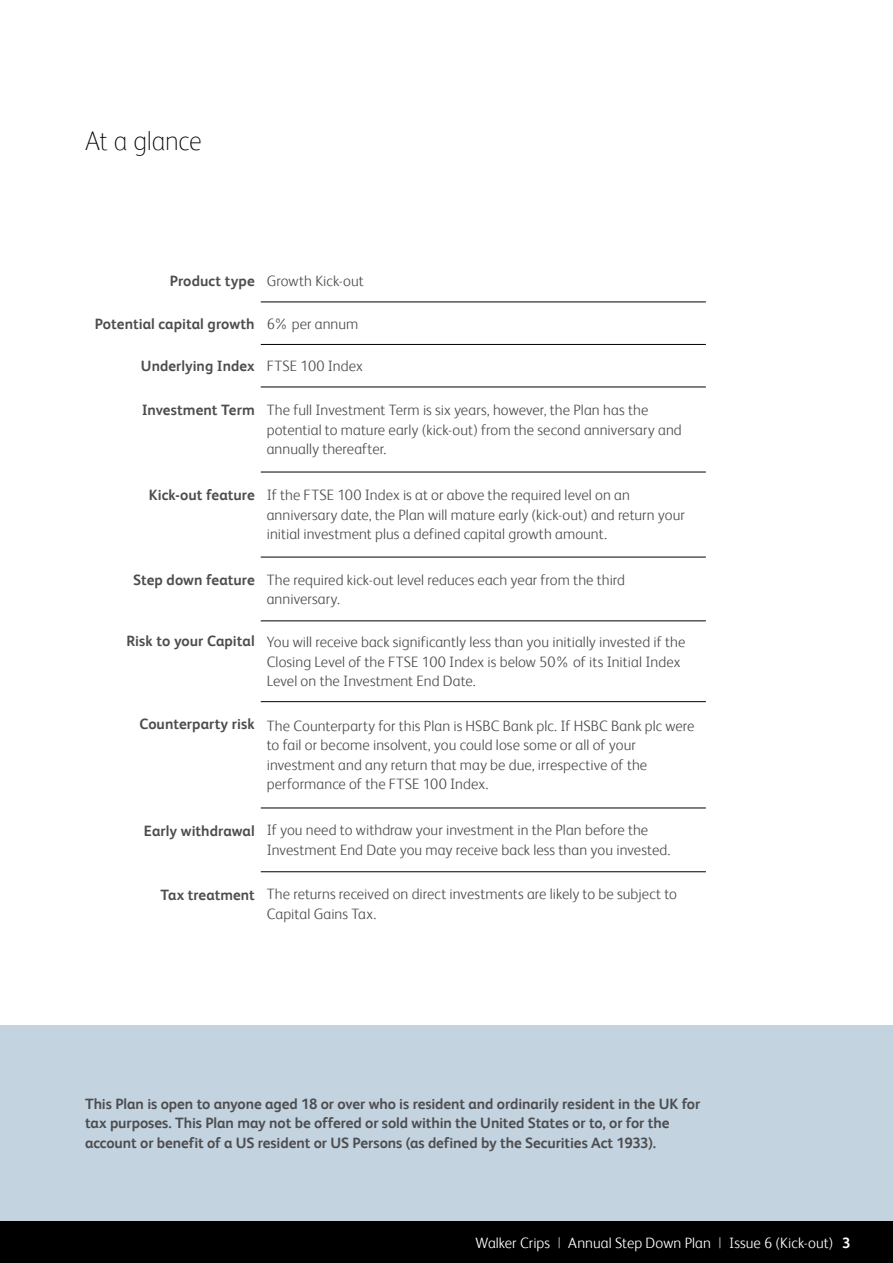
<style>
.page{position:relative;width:893px;height:1263px;background:#fff}
.page>*{position:absolute;margin:0;border:0;box-sizing:border-box;transform-origin:0 0}
.t1{font:100 27px "FS Albert";letter-spacing:-.01em;color:#000}
.t2{font:300 15px/19.5px "FS Albert";letter-spacing:.005em;color:#4d4d4f}
.t3{font:700 15px/19.5px "FS Albert";letter-spacing:-.005em;color:#4d4d4f}
.t4{font:300 15px "FS Albert";letter-spacing:.005em;color:#fff}
.t5{font:700 15px "FS Albert";color:#fff}
.s1{font-weight:700}
.s2{font-weight:300}
.s3{font-weight:400;color:#939598}
</style>
<div class="page">
<div style="left:0;top:1220px;width:893px;height:43px;background:#000"></div>
<div style="left:0;top:1025px;width:893px;height:195px;background:#c3d3df"></div>
<hr style="left:261px;top:302px;width:445px;height:1px;background:#000">
<hr style="left:261px;top:344px;width:445px;height:1px;background:#000">
<hr style="left:261px;top:387px;width:445px;height:1px;background:#000">
<hr style="left:261px;top:472px;width:445px;height:1px;background:#000">
<hr style="left:261px;top:557px;width:445px;height:1px;background:#000">
<hr style="left:261px;top:621px;width:445px;height:1px;background:#000">
<hr style="left:261px;top:701px;width:445px;height:1px;background:#000">
<hr style="left:261px;top:808px;width:445px;height:1px;background:#000">
<hr style="left:261px;top:871px;width:445px;height:1px;background:#000">
<h1 class="t1" style="left:85px;top:126px;width:118px">At a glance</h1>
<p class="t2" style="left:170px;top:271px;width:195px"><span class="s1">Product type</span> Growth Kick-out</p>
<p class="t3" style="left:95px;top:314px;width:265px">Potential capital growth <span class="s2">6% per annum</span></p>
<p class="t3" style="left:141px;top:356px;width:223px">Underlying Index <span class="s2">FTSE 100 Index</span></p>
<p class="t2" style="left:267px;top:400px;width:417px;text-indent:-125px"><span class="s1">Investment Term</span> The full Investment Term is six years, however, the Plan has the potential to mature early (kick-out) from the second anniversary and annually thereafter.</p>
<p class="t2" style="left:267px;top:485px;width:420px;text-indent:-118px"><span class="s1">Kick-out feature</span> If the FTSE 100 Index is at or above the required level on an anniversary date, the Plan will mature early (kick-out) and return your initial investment plus a defined capital growth amount.</p>
<p class="t2" style="left:267px;top:569px;width:360px;text-indent:-134px"><span class="s1">Step down feature</span> The required kick-out level reduces each year from the third anniversary.</p>
<p class="t2" style="left:267px;top:632px;width:420px;text-indent:-140px"><span class="s1">Risk to your Capital</span> You will receive back significantly less than you initially invested if the<br>Closing Level of the FTSE 100 Index is below 50% of its Initial Index<br>Level on the Investment End Date.</p>
<p class="t2" style="left:267px;top:716px;width:429px;text-indent:-127px"><span class="s1">Counterparty risk</span> The Counterparty for this Plan is HSBC Bank plc. If HSBC Bank plc were to fail or become insolvent, you could lose some or all of your investment and any return that may be due, irrespective of the performance of the FTSE 100 Index.</p>
<p class="t2" style="left:267px;top:820px;width:405px;text-indent:-123px"><span class="s1">Early withdrawal</span> If you need to withdraw your investment in the Plan before the<br>Investment End Date you may receive back less than you invested.</p>
<p class="t2" style="left:267px;top:884px;width:412px;text-indent:-106px"><span class="s1">Tax treatment</span> The returns received on direct investments are likely to be subject to<br>Capital Gains Tax.</p>
<p class="t3" style="left:85px;top:1093px;width:617px">This Plan is open to anyone aged 18 or over who is resident and ordinarily resident in the UK for tax purposes. This Plan may not be offered or sold within the United States or to, or for the account or benefit of a US resident or US Persons (as defined by the Securities Act 1933).</p>
<p class="t4" style="left:475px;top:1234px;width:359px">Walker Crips <span class="s3">|</span> Annual Step Down Plan <span class="s3">|</span> Issue 6 (Kick-out)</p>
<p class="t5" style="left:842px;top:1234px;width:10px">3</p>
</div>
